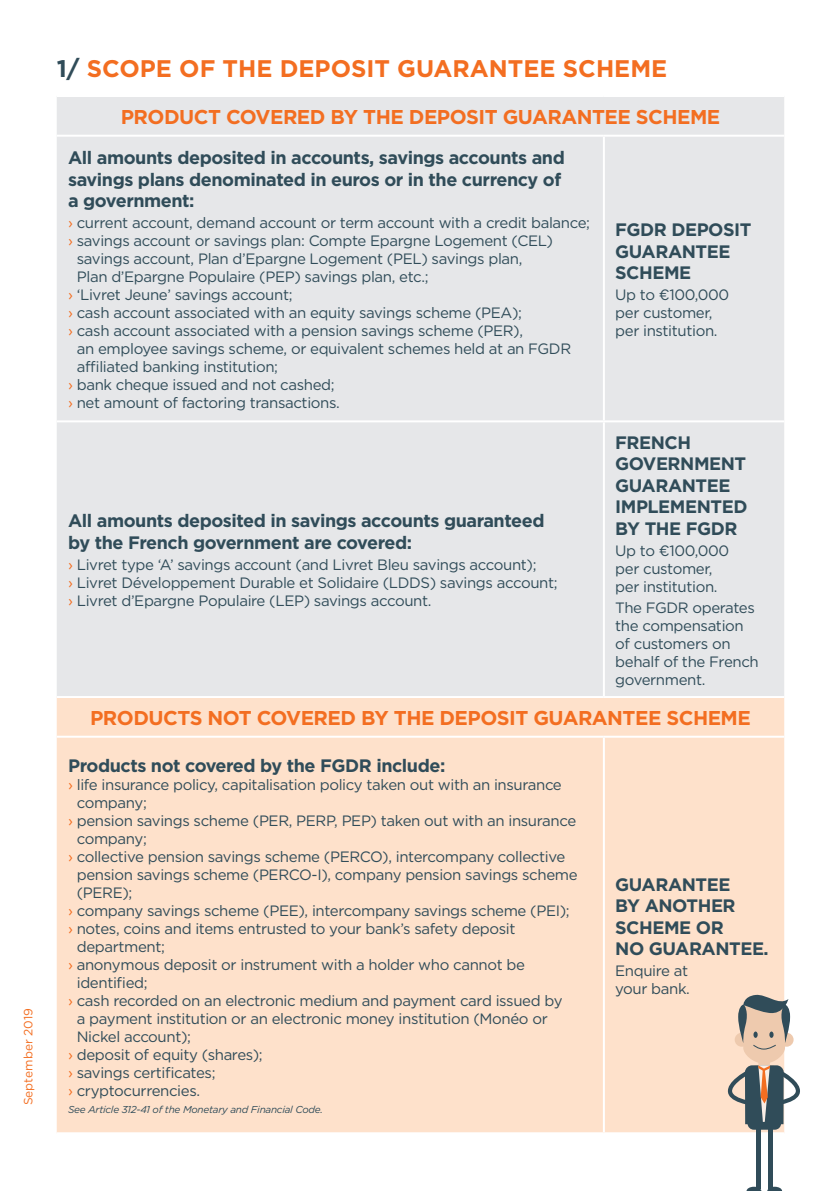
<style>
.page{position:relative;width:840px;height:1191px;background:#fff}
.page>*{position:absolute;margin:0;border:0;box-sizing:border-box;transform-origin:0 0}
.t1{font:700 24px "Gotham HTF";color:#f36e21}
.t2{font:700 20px "Gotham HTF";letter-spacing:-.025em;color:#f36e21}
.t3{font:700 18px/21.6px "Gotham HTF";letter-spacing:-.025em;color:#304c59}
.t4{font:15px/18px "Gotham HTF";letter-spacing:-.025em;color:#304c59}
.t5{font:12px "Gotham HTF";color:#f36e21}
.t6{font:italic 10px "Gotham HTF";letter-spacing:-.025em;color:#304c59}
.s1{color:#304c59}
.s2{color:#f36e21}
.s3{font-family:"Gotham Rounded"}
</style>
<div class="page">
<div style="left:57px;top:97px;width:726px;height:599px;background:#e6e7e9"></div>
<div style="left:57px;top:698px;width:726px;height:434px;background:#fee1cb"></div>
<hr style="left:602px;top:137px;width:2px;height:283px;background:#fff">
<hr style="left:602px;top:422px;width:2px;height:274px;background:#fff">
<hr style="left:602px;top:737px;width:2px;height:395px;background:#fff">
<hr style="left:57px;top:135px;width:546px;height:2px;background:#fff">
<hr style="left:603px;top:135px;width:180px;height:2px;background:#fff">
<hr style="left:57px;top:420px;width:546px;height:2px;background:#fff">
<hr style="left:603px;top:420px;width:180px;height:2px;background:#fff">
<hr style="left:57px;top:735px;width:546px;height:2px;background:#fff">
<hr style="left:603px;top:735px;width:180px;height:2px;background:#fff">
<div style="left:755px;top:1127px;width:5px;height:61px;background:#304c59"></div>
<div style="left:767px;top:1127px;width:5px;height:61px;background:#304c59"></div>
<svg style="left:746px;top:1186px;width:35px;height:5px"></svg>
<svg style="left:726px;top:993px;width:74px;height:136px"></svg>
<p class="t5" style="left:21px;top:1105px;width:99px;rotate:-90deg">September 2019</p>
<h1 class="t1" style="left:57px;top:54px;width:611px"><span class="s1">1/</span> SCOPE OF THE DEPOSIT GUARANTEE SCHEME</h1>
<h2 class="t2" style="left:121px;top:105px;width:600px">PRODUCT COVERED BY THE DEPOSIT GUARANTEE SCHEME</h2>
<p class="t3" style="left:68px;top:146px;width:498px">All amounts deposited in accounts, savings accounts and savings plans denominated in euros or in the currency of a government:</p>
<p class="t4" style="left:68px;top:213px;width:523px"><span class="s2">›</span> current account, demand account or term account with a credit balance;</p>
<p class="t4" style="left:68px;top:231px;width:486px"><span class="s2">›</span> savings account or savings plan: Compte Epargne Logement (CEL)</p>
<p class="t4" style="left:77px;top:249px;width:447px">savings account, Plan d’Epargne Logement (PEL) savings plan,</p>
<p class="t4" style="left:77px;top:267px;width:353px">Plan d’Epargne Populaire (PEP) savings plan, etc.;</p>
<p class="t4" style="left:68px;top:285px;width:226px"><span class="s2">›</span> ‘Livret Jeune’ savings account;</p>
<p class="t4" style="left:68px;top:303px;width:455px"><span class="s2">›</span> cash account associated with an equity savings scheme (PEA);</p>
<p class="t4" style="left:68px;top:321px;width:456px"><span class="s2">›</span> cash account associated with a pension savings scheme (PER),</p>
<p class="t4" style="left:77px;top:339px;width:495px">an employee savings scheme, or equivalent schemes held at an FGDR</p>
<p class="t4" style="left:77px;top:357px;width:203px">affiliated banking institution;</p>
<p class="t4" style="left:68px;top:375px;width:268px"><span class="s2">›</span> bank cheque issued and not cashed;</p>
<p class="t4" style="left:68px;top:393px;width:273px"><span class="s2">›</span> net amount of factoring transactions.</p>
<p class="t3" style="left:615px;top:218px;width:138px">FGDR DEPOSIT<br>GUARANTEE<br>SCHEME</p>
<p class="t4" style="left:615px;top:285px;width:115px">Up to <span class="s3">€</span>100,000 per customer, per institution.</p>
<p class="t3" style="left:615px;top:431px;width:134px">FRENCH<br>GOVERNMENT<br>GUARANTEE<br>IMPLEMENTED<br>BY THE FGDR</p>
<p class="t4" style="left:615px;top:541px;width:115px">Up to <span class="s3">€</span>100,000 per customer, per institution.</p>
<p class="t4" style="left:615px;top:598px;width:145px">The FGDR operates the compensation of customers on behalf of the French government.</p>
<h2 class="t2" style="left:90px;top:706px;width:662px">PRODUCTS NOT COVERED BY THE DEPOSIT GUARANTEE SCHEME</h2>
<p class="t3" style="left:68px;top:754px;width:378px">Products not covered by the FGDR include:</p>
<p class="t4" style="left:68px;top:775px;width:495px"><span class="s2">›</span> life insurance policy, capitalisation policy taken out with an insurance</p>
<p class="t4" style="left:77px;top:793px;width:72px">company;</p>
<p class="t4" style="left:68px;top:811px;width:509px"><span class="s2">›</span> pension savings scheme (PER, PERP, PEP) taken out with an insurance</p>
<p class="t4" style="left:77px;top:829px;width:72px">company;</p>
<p class="t4" style="left:68px;top:847px;width:498px"><span class="s2">›</span> collective pension savings scheme (PERCO), intercompany collective</p>
<p class="t4" style="left:77px;top:865px;width:502px">pension savings scheme (PERCO-I), company pension savings scheme</p>
<p class="t4" style="left:77px;top:883px;width:57px">(PERE);</p>
<p class="t4" style="left:68px;top:901px;width:503px"><span class="s2">›</span> company savings scheme (PEE), intercompany savings scheme (PEI);</p>
<p class="t4" style="left:68px;top:919px;width:448px"><span class="s2">›</span> notes, coins and items entrusted to your bank’s safety deposit</p>
<p class="t4" style="left:77px;top:937px;width:90px">department;</p>
<p class="t4" style="left:68px;top:955px;width:458px"><span class="s2">›</span> anonymous deposit or instrument with a holder who cannot be</p>
<p class="t4" style="left:77px;top:973px;width:72px">identified;</p>
<p class="t4" style="left:68px;top:991px;width:495px"><span class="s2">›</span> cash recorded on an electronic medium and payment card issued by</p>
<p class="t4" style="left:77px;top:1009px;width:472px">a payment institution or an electronic money institution (Monéo or</p>
<p class="t4" style="left:77px;top:1027px;width:116px">Nickel account);</p>
<p class="t4" style="left:68px;top:1045px;width:196px"><span class="s2">›</span> deposit of equity (shares);</p>
<p class="t4" style="left:68px;top:1063px;width:149px"><span class="s2">›</span> savings certificates;</p>
<p class="t4" style="left:68px;top:1081px;width:133px"><span class="s2">›</span> cryptocurrencies.</p>
<p class="t6" style="left:68px;top:1104px;width:256px">See Article 312-41 of the Monetary and Financial Code.</p>
<p class="t3" style="left:68px;top:510px;width:477px">All amounts deposited in savings accounts guaranteed by the French government are covered:</p>
<p class="t4" style="left:68px;top:555px;width:490px"><span class="s2">›</span> Livret type ‘A’ savings account (and Livret Bleu savings account);<br><span class="s2">›</span> Livret Développement Durable et Solidaire (LDDS) savings account; <span class="s2">›</span> Livret d’Epargne Populaire (LEP) savings account.</p>
<p class="t3" style="left:615px;top:873px;width:155px">GUARANTEE<br>BY ANOTHER<br>SCHEME OR<br>NO GUARANTEE.</p>
<p class="t4" style="left:615px;top:961px;width:76px">Enquire at your bank.</p>
</div>
